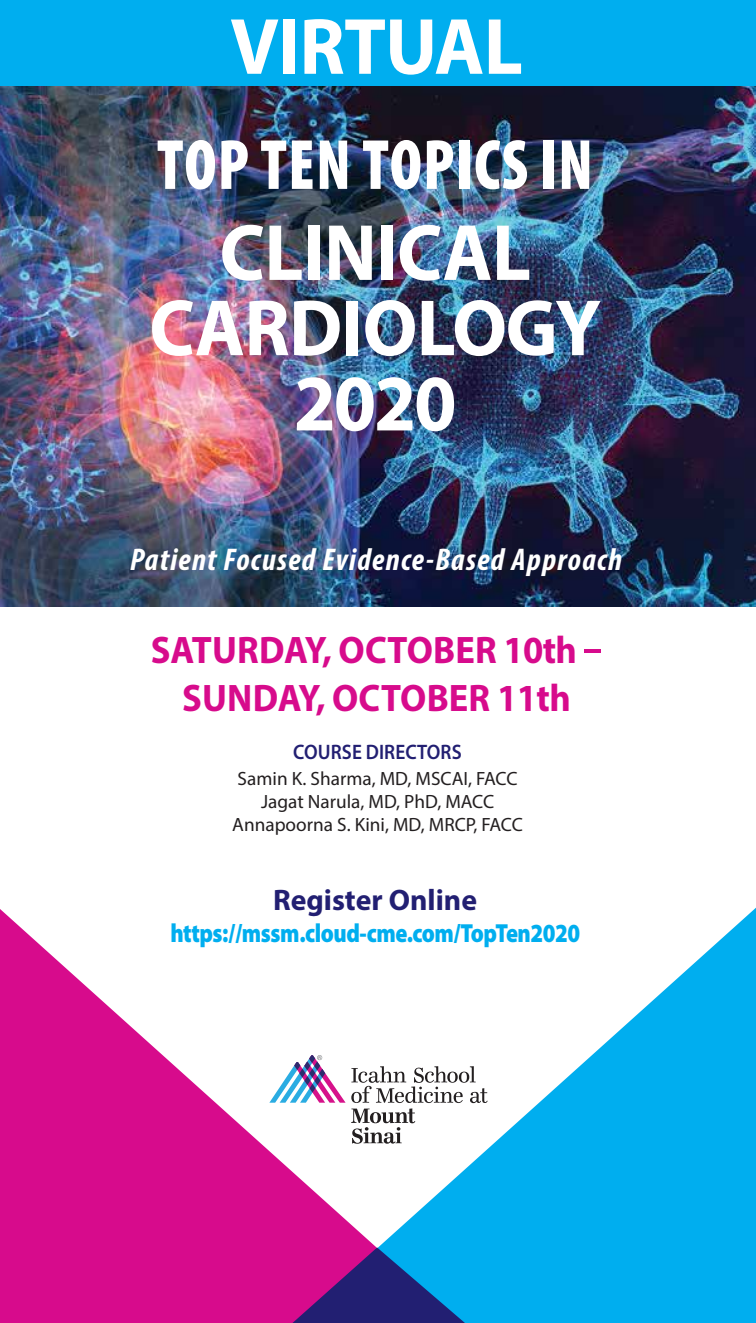
<style>
.page{position:relative;width:756px;height:1323px;background:#fff}
.page>*{position:absolute;margin:0;border:0;box-sizing:border-box;transform-origin:0 0}
.t1{font:700 80.5px/75.2px "Myriad Pro";letter-spacing:-.01em;color:#fff;text-align:center;scale:.95 1}
.t2{font:900 condensed 71.75px "Myriad Pro";letter-spacing:.02em;color:#fff;scale:.9 1}
.t3{font:700 38.5px/47.2px "Myriad Pro";letter-spacing:.005em;color:#d70b8c;text-align:right;scale:.95 1}
.t4{font:italic 700 condensed 31.5px "Myriad Pro";letter-spacing:.04em;color:#fff}
.t5{font:700 29.75px "Myriad Pro";color:#221f72}
.t6{font:900 26.25px "Myriad Pro";letter-spacing:-.02em;color:#00aeef;scale:.85 1}
.t7{font:600 21px "Myriad Pro";letter-spacing:.005em;color:#221f72;scale:.92 1}
.t8{font:19.25px/22.8px "Myriad Pro";color:#231f20;text-align:center}
</style>
<div class="page">
<img style="left:0;top:85px;width:756px;height:521px">
<div style="left:0;top:0;width:756px;height:85px;background:#00aeef"></div>
<svg style="left:1px;top:910px;width:293px;height:413px;fill:#d70b8c"></svg>
<svg style="left:294px;top:908px;width:462px;height:415px;fill:#00aeef"></svg>
<svg style="left:292px;top:1248px;width:173px;height:75px;background:#453e97"></svg>
<svg style="left:269px;top:1055px;width:219px;height:89px"></svg>
<hr style="left:585px;top:649px;width:16px;height:4px;background:#d70b8c">
<svg style="left:0;top:909px;width:1px;height:414px"></svg>
<h1 class="t1" style="left:230px;top:6px;width:310px">VIRTUAL</h1>
<h2 class="t2" style="left:157px;top:119px;width:486px">TOP TEN TOPICS IN</h2>
<h1 class="t1" style="left:149px;top:213px;width:477px">CLINICAL<br>CARDIOLOGY<br>2020</h1>
<h3 class="t4" style="left:130px;top:540px;width:494px">Patient Focused Evidence-Based Approach</h3>
<h3 class="t3" style="left:151px;top:626px;width:450px">SATURDAY, OCTOBER 10th<br>SUNDAY, OCTOBER 11th</h3>
<p class="t7" style="left:293px;top:738px;width:185px">COURSE DIRECTORS</p>
<p class="t8" style="left:232px;top:767px;width:292px">Samin K. Sharma, MD, MSCAI, FACC<br>Jagat Narula, MD, PhD, MACC<br>Annapoorna S. Kini, MD, MRCP, FACC</p>
<h3 class="t5" style="left:273px;top:881px;width:205px">Register Online</h3>
<h3 class="t6" style="left:170px;top:916px;width:484px">https://mssm.cloud-cme.com/TopTen2020</h3>
</div>
